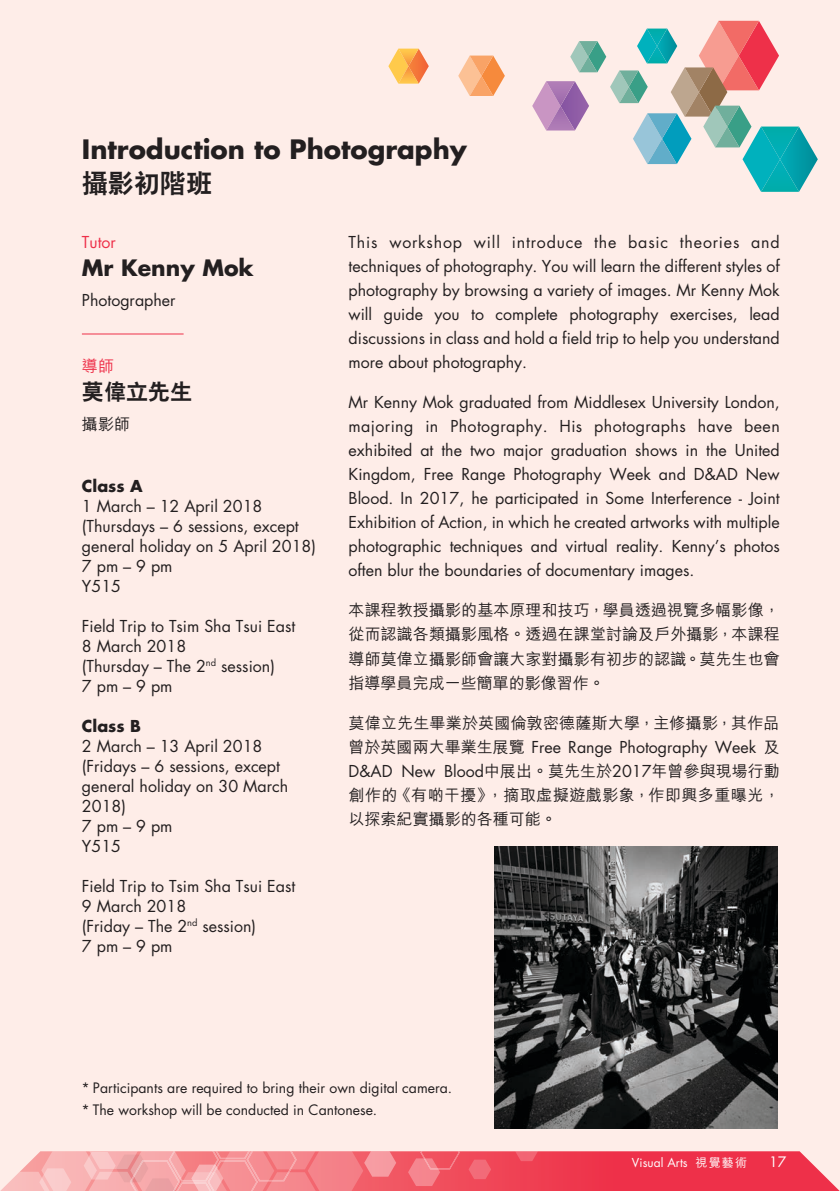
<style>
.page{position:relative;width:840px;height:1191px;background:#fff}
.page>*{position:absolute;margin:0;border:0;box-sizing:border-box;transform-origin:0 0}
.t1{font:700 26px "Futura";color:#231f20}
.t2{font:800 26px "C Hei 2 HK";color:#231f20}
.t3{font:700 22px "Futura";color:#231f20}
.t4{font:800 22px "C Hei 2 HK";color:#231f20}
.t5{font:16px/20px "Futura";color:#231f20}
.t6{font:500 16px/24px "M Hei HK";letter-spacing:.005em;color:#231f20;text-align:justify}
.t7{font:500 16px/24px "M Hei HK";letter-spacing:.03em;color:#231f20}
.t8{font:700 16px "Futura";color:#231f20}
.t9{font:16px "Futura";color:#ee3049}
.t10{font:500 16px "M Hei HK";color:#ee3049}
.t11{font:14px/22px "Futura";color:#231f20}
.t12{font:14px "Futura";color:#fff}
.t13{font:12px "Futura";letter-spacing:.005em;color:#fff}
.s1{font-family:"M Hei HK";font-weight:500}
</style>
<div class="page">
<div style="left:0;top:0;width:839px;height:1191px;background:#feede8"></div>
<svg style="left:388px;top:49px;width:40px;height:35px"></svg>
<svg style="left:458px;top:56px;width:46px;height:40px"></svg>
<svg style="left:532px;top:21px;width:285px;height:171px"></svg>
<hr style="left:82px;top:333px;width:101px;height:1px;background:#ee3049">
<img style="left:494px;top:846px;width:282px;height:282px">
<svg style="left:0;top:1151px;width:839px;height:40px;background:#f2707c"></svg>
<h1 class="t1" style="left:82px;top:131px;width:386px">Introduction to Photography</h1>
<h1 class="t2" style="left:82px;top:165px;width:131px">攝影初階班</h1>
<p class="t9" style="left:82px;top:231px;width:35px">Tutor</p>
<h2 class="t3" style="left:82px;top:253px;width:173px">Mr Kenny Mok</h2>
<p class="t5" style="left:82px;top:290px;width:95px">Photographer</p>
<p class="t10" style="left:82px;top:355px;width:33px">導師</p>
<h2 class="t4" style="left:82px;top:377px;width:112px">莫偉立先生</h2>
<p class="t6" style="left:82px;top:411px;width:50px">攝影師</p>
<p class="t8" style="left:82px;top:474px;width:62px">Class A</p>
<p class="t5" style="left:82px;top:495px;width:235px">1 March – 12 April 2018 (Thursdays – 6 sessions, except general holiday on 5 April 2018)<br>7 pm – 9 pm<br>Y515</p>
<p class="t5" style="left:82px;top:615px;width:215px">Field Trip to Tsim Sha Tsui East<br>8 March 2018<br>(Thursday – The 2<sup>nd</sup> session)<br>7 pm – 9 pm</p>
<p class="t8" style="left:82px;top:714px;width:61px">Class B</p>
<p class="t5" style="left:82px;top:735px;width:208px">2 March – 13 April 2018 (Fridays – 6 sessions, except general holiday on 30 March<br>2018)<br>7 pm – 9 pm<br>Y515</p>
<p class="t5" style="left:82px;top:875px;width:215px">Field Trip to Tsim Sha Tsui East<br>9 March 2018<br>(Friday – The 2<sup>nd</sup> session)<br>7 pm – 9 pm</p>
<p class="t5" style="left:348px;top:230px;width:432px;line-height:24px;text-align:justify">This workshop will introduce the basic theories and techniques of photography. You will learn the different styles of photography by browsing a variety of images. Mr Kenny Mok will guide you to complete photography exercises, lead discussions in class and hold a field trip to help you understand more about photography.</p>
<p class="t5" style="left:348px;top:390px;width:432px;line-height:24px;text-align:justify">Mr Kenny Mok graduated from Middlesex University London, majoring in Photography. His photographs have been exhibited at the two major graduation shows in the United Kingdom, Free Range Photography Week and D&amp;AD New Blood. In 2017, he participated in Some Interference - Joint Exhibition of Action, in which he created artworks with multiple photographic techniques and virtual reality. Kenny’s photos often blur the boundaries of documentary images.</p>
<p class="t6" style="left:348px;top:597px;width:432px">本課程教授攝影的基本原理和技巧，學員透過視覽多幅影像，從而認識各類攝影風格。透過在課堂討論及戶外攝影，本課程導師莫偉立攝影師會讓大家對攝影有初步的認識。莫先生也會指導學員完成一些簡單的影像習作。</p>
<p class="t6" style="left:348px;top:709px;width:432px">莫偉立先生畢業於英國倫敦密德薩斯大學，主修攝影，其作品</p>
<p class="t5" style="left:348px;top:734px;width:432px;line-height:24px"><span class="s1">曾於英國兩大畢業生展覽</span> Free Range Photography Week <span class="s1">及<br></span>D&amp;AD New Blood<span class="s1">中展出。莫先生於</span>2017<span class="s1">年曾參與現場行動</span></p>
<p class="t7" style="left:348px;top:781px;width:432px">創作的《有啲干擾》，摘取虛擬遊戲影象，作即興多重曝光，以探索紀實攝影的各種可能。</p>
<p class="t11" style="left:82px;top:1077px;width:372px">* Participants are required to bring their own digital camera. * The workshop will be conducted in Cantonese.</p>
<p class="t13" style="left:631px;top:1154px;width:117px">Visual Arts <span class="s1">視覺藝術</span></p>
<p class="t12" style="left:768px;top:1151px;width:19px">17</p>
</div>
